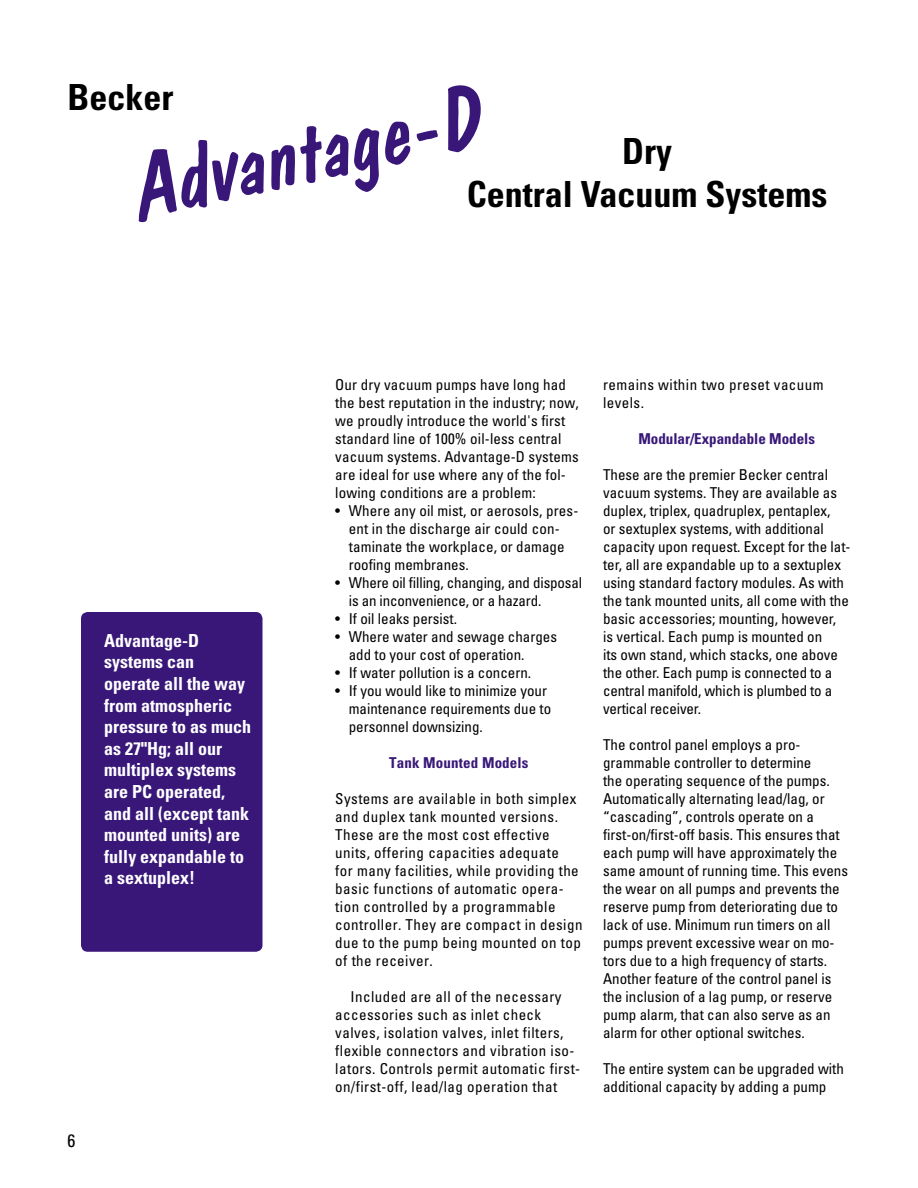
<style>
.page{position:relative;width:918px;height:1188px;background:#fff}
.page>*{position:absolute;margin:0;border:0;box-sizing:border-box;transform-origin:0 0}
.t1{font:italic 90px "Don Casual";color:#381778}
.t2{font:700 condensed 36px "Univers LT";color:#000}
.t3{font:700 condensed 18px/21.6px "Univers LT";color:#fff}
.t4{font:condensed 18px "Univers LT";color:#000}
.t5{font:condensed 15px/18px "Univers LT";color:#000}
.t6{font:condensed 15px/18px "Univers LT";letter-spacing:.03em;color:#000}
.t7{font:700 condensed 15px "Univers LT";color:#381778}
</style>
<div class="page">
<div style="left:81px;top:612px;width:181px;height:340px;background:#381778"></div>
<p class="t1" style="left:120px;top:135px;width:356px;rotate:-12deg">Advantage-D</p>
<p class="t2" style="left:68px;top:75px;width:107px">Becker</p>
<p class="t2" style="left:622px;top:129px;width:51px">Dry</p>
<p class="t2" style="left:467px;top:172px;width:362px">Central Vacuum Systems</p>
<p class="t3" style="left:104px;top:629px;width:148px">Advantage-D systems can operate all the way from atmospheric pressure to as much as 27"Hg; all our multiplex systems are PC operated, and all (except tank mounted units) are fully expandable to a sextuplex!</p>
<p class="t4" style="left:68px;top:1130px;width:9px">6</p>
<p class="t5" style="left:335px;top:375px;width:245px">Our dry vacuum pumps have long had the best reputation in the industry; now, we proudly introduce the world's first standard line of 100% oil-less central vacuum systems. Advantage-D systems are ideal for use where any of the fol&shy;lowing conditions are a problem:</p>
<p class="t5" style="left:349px;top:501px;width:231px;text-indent:-14px">• Where any oil mist, or aerosols, pres&shy;ent in the discharge air could con&shy;taminate the workplace, or damage roofing membranes.</p>
<p class="t5" style="left:349px;top:573px;width:235px;text-indent:-14px">• Where oil filling, changing, and disposal is an inconvenience, or a hazard.</p>
<p class="t5" style="left:335px;top:609px;width:123px">• If oil leaks persist.</p>
<p class="t5" style="left:349px;top:627px;width:210px;text-indent:-14px">• Where water and sewage charges add to your cost of operation.</p>
<p class="t5" style="left:335px;top:663px;width:197px">• If water pollution is a concern.</p>
<p class="t5" style="left:349px;top:681px;width:204px;text-indent:-14px">• If you would like to minimize your maintenance requirements due to personnel downsizing.</p>
<p class="t7" style="left:389px;top:753px;width:141px">Tank Mounted Models</p>
<p class="t6" style="left:335px;top:789px;width:249px">Systems are available in both simplex and duplex tank mounted versions.<br>These are the most cost effective units, offering capacities adequate<br>for many facilities, while providing the basic functions of automatic opera&shy;tion controlled by a programmable controller. They are compact in design due to the pump being mounted on top of the receiver.</p>
<p class="t6" style="left:335px;top:987px;width:246px;text-indent:15px">Included are all of the necessary accessories such as inlet check valves, isolation valves, inlet filters, flexible connectors and vibration iso&shy;lators. Controls permit automatic first&shy;on/first-off, lead/lag operation that</p>
<p class="t6" style="left:603px;top:375px;width:222px">remains within two preset vacuum levels.</p>
<p class="t7" style="left:638px;top:429px;width:178px">Modular/Expandable Models</p>
<p class="t5" style="left:603px;top:465px;width:249px">These are the premier Becker central vacuum systems. They are available as duplex, triplex, quadruplex, pentaplex,<br>or sextuplex systems, with additional capacity upon request. Except for the lat&shy;ter, all are expandable up to a sextuplex using standard factory modules. As with the tank mounted units, all come with the basic accessories; mounting, however,<br>is vertical. Each pump is mounted on<br>its own stand, which stacks, one above the other. Each pump is connected to a central manifold, which is plumbed to a vertical receiver.</p>
<p class="t5" style="left:603px;top:735px;width:246px">The control panel employs a pro&shy;grammable controller to determine<br>the operating sequence of the pumps.<br>Automatically alternating lead/lag, or “cascading”, controls operate on a first-on/first-off basis. This ensures that each pump will have approximately the same amount of running time. This evens the wear on all pumps and prevents the reserve pump from deteriorating due to lack of use. Minimum run timers on all pumps prevent excessive wear on mo&shy;tors due to a high frequency of starts.<br>Another feature of the control panel is the inclusion of a lag pump, or reserve pump alarm, that can also serve as an alarm for other optional switches.</p>
<p class="t5" style="left:603px;top:1059px;width:242px">The entire system can be upgraded with additional capacity by adding a pump</p>
</div>
